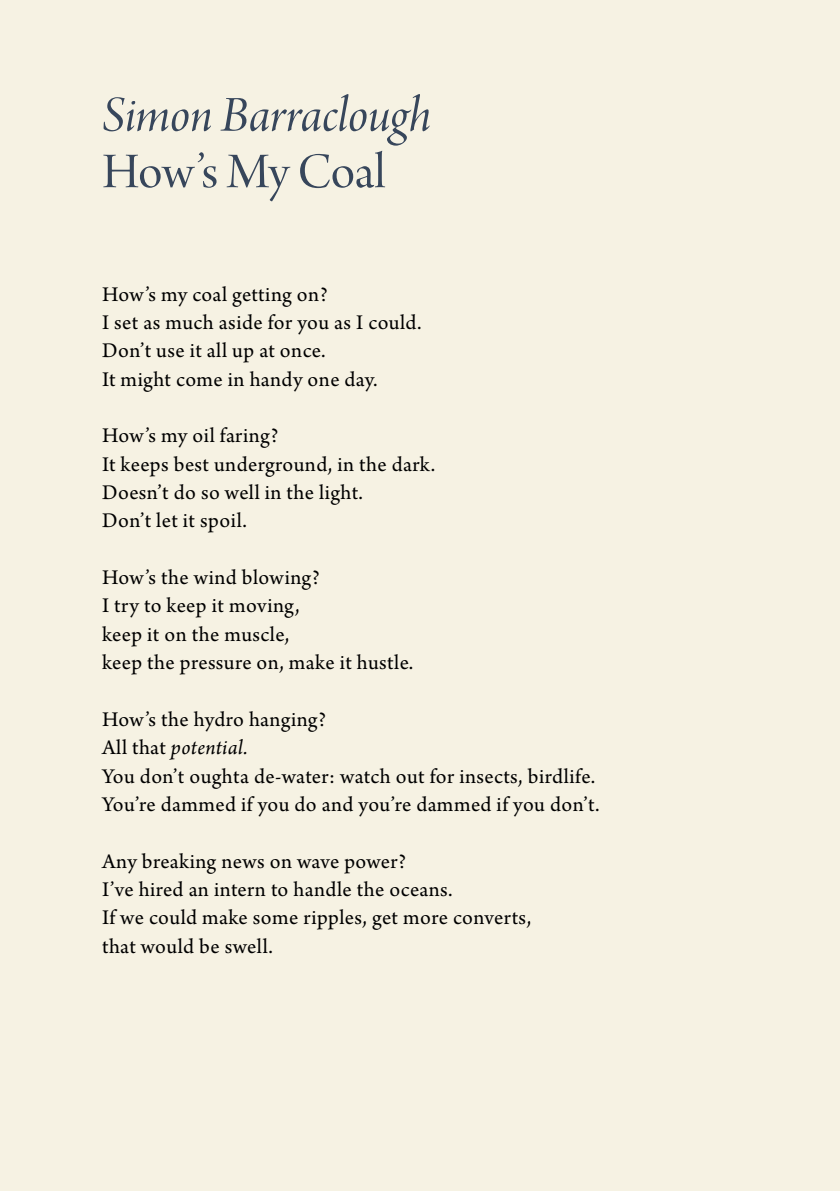
<style>
.page{position:relative;width:840px;height:1191px;background:#fff}
.page>*{position:absolute;margin:0;border:0;box-sizing:border-box;transform-origin:0 0}
.t1{font:53px "Arno Pro Italic Display";letter-spacing:-.005em;color:#37465b}
.t2{font:53px "Arno Pro Display";letter-spacing:-.015em;color:#37465b}
.t3{font:22px/28.4px "Arno Pro";letter-spacing:.02em;color:#000}
.s1{font-style:italic}
</style>
<div class="page">
<div style="left:0;top:0;width:839px;height:1191px;background:#f6f2e3"></div>
<h1 class="t1" style="left:102px;top:85px;width:330px">Simon Barraclough</h1>
<h1 class="t2" style="left:102px;top:142px;width:285px">How’s My Coal</h1>
<p class="t3" style="left:102px;top:281px;width:321px">How’s my coal getting on?<br>I set as much aside for you as I could.<br>Don’t use it all up at once.<br>It might come in handy one day.</p>
<p class="t3" style="left:102px;top:423px;width:334px">How’s my oil faring?<br>It keeps best underground, in the dark.<br>Doesn’t do so well in the light.<br>Don’t let it spoil.</p>
<p class="t3" style="left:102px;top:564px;width:312px">How’s the wind blowing?<br>I try to keep it moving,<br>keep it on the muscle,<br>keep the pressure on, make it hustle.</p>
<p class="t3" style="left:102px;top:706px;width:498px">How’s the hydro hanging?<br>All that <span class="s1">potential.<br></span>You don’t oughta de-water: watch out for insects, birdlife.<br>You’re dammed if you do and you’re dammed if you don’t.</p>
<p class="t3" style="left:102px;top:848px;width:430px">Any breaking news on wave power?<br>I’ve hired an intern to handle the oceans.<br>If we could make some ripples, get more converts, that would be swell.</p>
</div>
